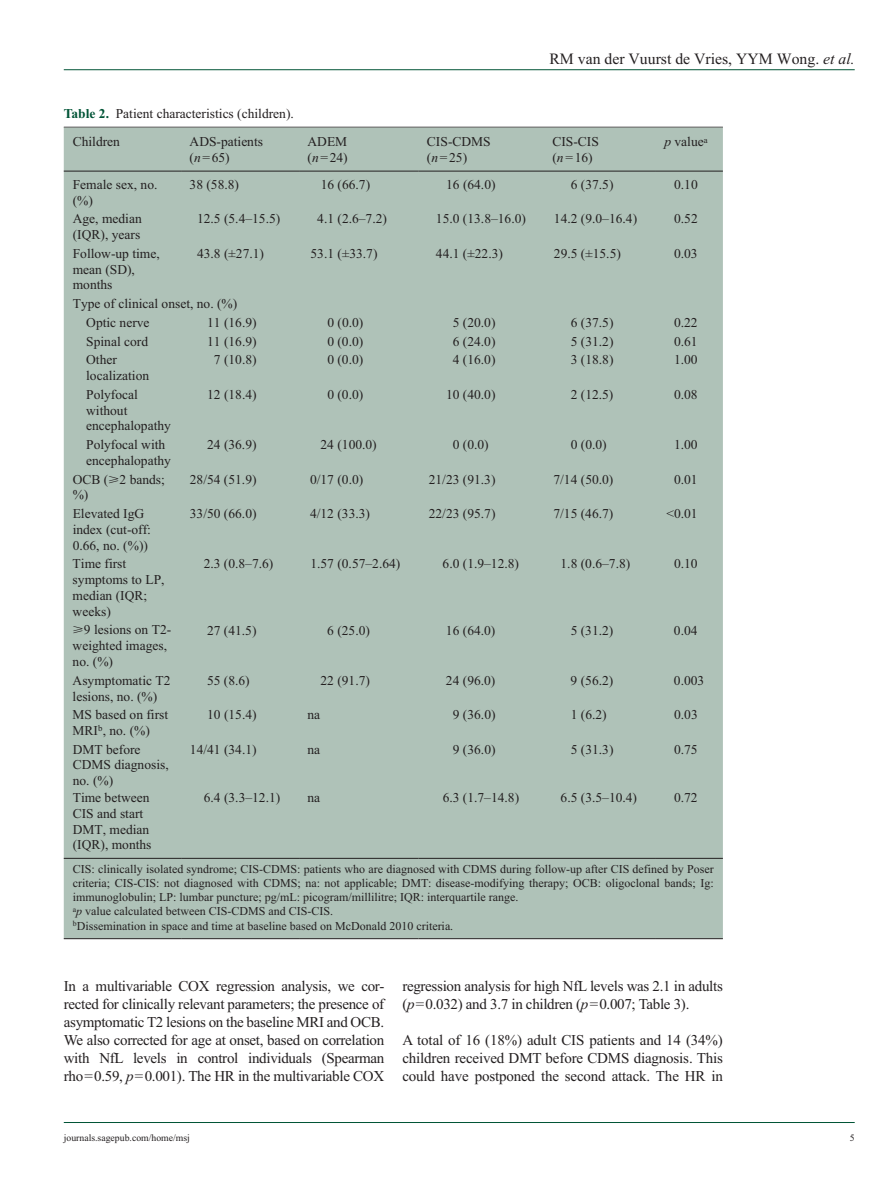
<style>
.page{position:relative;width:893px;height:1191px;background:#fff}
.page>*{position:absolute;margin:0;border:0;box-sizing:border-box;transform-origin:0 0}
.t1{font:15.75px "Times New Roman";color:#231f20}
.t2{font:15px/18px "Times New Roman";letter-spacing:-.02em;color:#231f20;text-align:justify}
.t3{font:13.5px/15.8px "Times New Roman";color:#231f20}
.t4{font:12px/14.2px "Times New Roman";color:#231f20}
.t5{font:9.75px "Times New Roman";color:#231f20}
.s1{font-style:italic}
.s2{font-weight:700;color:#015436}
</style>
<div class="page">
<hr style="left:64px;top:69px;width:791px;height:1px;background:#015436">
<hr style="left:64px;top:1122px;width:791px;height:1px;background:#015436">
<hr style="left:64px;top:127px;width:659px;height:1px;background:#231f20">
<div style="left:64px;top:128px;width:659px;height:810px;background:#afc2b8"></div>
<hr style="left:64px;top:171px;width:117px;height:1px;background:#231f20">
<hr style="left:181px;top:171px;width:118px;height:1px;background:#231f20">
<hr style="left:299px;top:171px;width:120px;height:1px;background:#231f20">
<hr style="left:419px;top:171px;width:125px;height:1px;background:#231f20">
<hr style="left:544px;top:171px;width:112px;height:1px;background:#231f20">
<hr style="left:656px;top:171px;width:67px;height:1px;background:#231f20">
<hr style="left:64px;top:858px;width:117px;height:1px;background:#231f20">
<hr style="left:181px;top:858px;width:118px;height:1px;background:#231f20">
<hr style="left:299px;top:858px;width:120px;height:1px;background:#231f20">
<hr style="left:419px;top:858px;width:125px;height:1px;background:#231f20">
<hr style="left:544px;top:858px;width:112px;height:1px;background:#231f20">
<hr style="left:656px;top:858px;width:67px;height:1px;background:#231f20">
<hr style="left:64px;top:938px;width:117px;height:1px;background:#231f20">
<hr style="left:181px;top:938px;width:118px;height:1px;background:#231f20">
<hr style="left:299px;top:938px;width:120px;height:1px;background:#231f20">
<hr style="left:419px;top:938px;width:125px;height:1px;background:#231f20">
<hr style="left:544px;top:938px;width:112px;height:1px;background:#231f20">
<hr style="left:656px;top:938px;width:67px;height:1px;background:#231f20">
<p class="t1" style="left:549px;top:50px;width:307px">RM van der Vuurst de Vries, YYM Wong. <span class="s1">et al.</span></p>
<p class="t3" style="left:73px;top:99px;width:223px;line-height:28.5px;text-indent:-9px"><span class="s2">Table 2.</span> Patient characteristics (children).<br>Children</p>
<p class="t3" style="left:190px;top:134px;width:75px">ADS-patients (<span class="s1">n</span>=65)</p>
<p class="t3" style="left:308px;top:134px;width:42px">ADEM (<span class="s1">n</span>=24)</p>
<p class="t3" style="left:427px;top:134px;width:65px">CIS-CDMS (<span class="s1">n</span>=25)</p>
<p class="t3" style="left:552px;top:134px;width:48px">CIS-CIS (<span class="s1">n</span>=16)</p>
<p class="t3" style="left:664px;top:134px;width:45px"><span class="s1">p</span> value<sup>a</sup></p>
<p class="t3" style="left:73px;top:176px;width:86px">Female sex, no. (%)</p>
<p class="t3" style="left:190px;top:176px;width:51px">38 (58.8)</p>
<p class="t3" style="left:321px;top:176px;width:51px">16 (66.7)</p>
<p class="t3" style="left:446px;top:176px;width:51px">16 (64.0)</p>
<p class="t3" style="left:571px;top:176px;width:44px">6 (37.5)</p>
<p class="t3" style="left:674px;top:176px;width:25px">0.10</p>
<p class="t3" style="left:73px;top:211px;width:70px">Age, median (IQR), years</p>
<p class="t3" style="left:197px;top:211px;width:85px">12.5 (5.4–15.5)</p>
<p class="t3" style="left:317px;top:211px;width:71px">4.1 (2.6–7.2)</p>
<p class="t3" style="left:436px;top:211px;width:91px">15.0 (13.8–16.0)</p>
<p class="t3" style="left:554px;top:211px;width:85px">14.2 (9.0–16.4)</p>
<p class="t3" style="left:674px;top:211px;width:25px">0.52</p>
<p class="t3" style="left:73px;top:245px;width:89px">Follow-up time, mean (SD), months</p>
<p class="t3" style="left:197px;top:245px;width:69px">43.8 (±27.1)</p>
<p class="t3" style="left:310px;top:245px;width:69px">53.1 (±33.7)</p>
<p class="t3" style="left:436px;top:245px;width:69px">44.1 (±22.3)</p>
<p class="t3" style="left:554px;top:245px;width:69px">29.5 (±15.5)</p>
<p class="t3" style="left:674px;top:245px;width:25px">0.03</p>
<p class="t3" style="left:86px;top:294px;width:153px;line-height:18.8px;text-indent:-14px">Type of clinical onset, no. (%)<br>Optic nerve</p>
<p class="t3" style="left:207px;top:314px;width:51px">11 (16.9)</p>
<p class="t3" style="left:327px;top:314px;width:37px">0 (0.0)</p>
<p class="t3" style="left:453px;top:314px;width:44px">5 (20.0)</p>
<p class="t3" style="left:571px;top:314px;width:44px">6 (37.5)</p>
<p class="t3" style="left:674px;top:314px;width:25px">0.22</p>
<p class="t3" style="left:86px;top:333px;width:63px">Spinal cord</p>
<p class="t3" style="left:207px;top:333px;width:51px">11 (16.9)</p>
<p class="t3" style="left:327px;top:333px;width:37px">0 (0.0)</p>
<p class="t3" style="left:453px;top:333px;width:44px">6 (24.0)</p>
<p class="t3" style="left:571px;top:333px;width:44px">5 (31.2)</p>
<p class="t3" style="left:674px;top:333px;width:25px">0.61</p>
<p class="t3" style="left:86px;top:352px;width:64px">Other localization</p>
<p class="t3" style="left:214px;top:352px;width:44px">7 (10.8)</p>
<p class="t3" style="left:327px;top:352px;width:37px">0 (0.0)</p>
<p class="t3" style="left:453px;top:352px;width:44px">4 (16.0)</p>
<p class="t3" style="left:571px;top:352px;width:44px">3 (18.8)</p>
<p class="t3" style="left:674px;top:352px;width:25px">1.00</p>
<p class="t3" style="left:86px;top:386px;width:86px">Polyfocal without encephalopathy</p>
<p class="t3" style="left:207px;top:386px;width:51px">12 (18.4)</p>
<p class="t3" style="left:327px;top:386px;width:37px">0 (0.0)</p>
<p class="t3" style="left:446px;top:386px;width:51px">10 (40.0)</p>
<p class="t3" style="left:571px;top:386px;width:44px">2 (12.5)</p>
<p class="t3" style="left:674px;top:386px;width:25px">0.08</p>
<p class="t3" style="left:86px;top:437px;width:86px">Polyfocal with encephalopathy</p>
<p class="t3" style="left:207px;top:437px;width:51px">24 (36.9)</p>
<p class="t3" style="left:321px;top:437px;width:58px">24 (100.0)</p>
<p class="t3" style="left:453px;top:437px;width:37px">0 (0.0)</p>
<p class="t3" style="left:571px;top:437px;width:37px">0 (0.0)</p>
<p class="t3" style="left:674px;top:437px;width:25px">1.00</p>
<p class="t3" style="left:73px;top:471px;width:94px">OCB (⩾2 bands; %)</p>
<p class="t3" style="left:190px;top:471px;width:68px">28/54 (51.9)</p>
<p class="t3" style="left:310px;top:471px;width:55px">0/17 (0.0)</p>
<p class="t3" style="left:429px;top:471px;width:68px">21/23 (91.3)</p>
<p class="t3" style="left:553px;top:471px;width:61px">7/14 (50.0)</p>
<p class="t3" style="left:674px;top:471px;width:25px">0.01</p>
<p class="t3" style="left:73px;top:506px;width:80px">Elevated IgG index (cut-off:<br>0.66, no. (%))</p>
<p class="t3" style="left:190px;top:506px;width:68px">33/50 (66.0)</p>
<p class="t3" style="left:310px;top:506px;width:61px">4/12 (33.3)</p>
<p class="t3" style="left:429px;top:506px;width:68px">22/23 (95.7)</p>
<p class="t3" style="left:553px;top:506px;width:61px">7/15 (46.7)</p>
<p class="t3" style="left:666px;top:506px;width:33px">&lt;0.01</p>
<p class="t3" style="left:73px;top:556px;width:93px">Time first symptoms to LP, median (IQR; weeks)</p>
<p class="t3" style="left:204px;top:556px;width:71px">2.3 (0.8–7.6)</p>
<p class="t3" style="left:310px;top:556px;width:91px">1.57 (0.57–2.64)</p>
<p class="t3" style="left:443px;top:556px;width:78px">6.0 (1.9–12.8)</p>
<p class="t3" style="left:561px;top:556px;width:71px">1.8 (0.6–7.8)</p>
<p class="t3" style="left:674px;top:556px;width:25px">0.10</p>
<p class="t3" style="left:73px;top:622px;width:100px">⩾9 lesions on T2- weighted images, no. (%)</p>
<p class="t3" style="left:207px;top:622px;width:51px">27 (41.5)</p>
<p class="t3" style="left:327px;top:622px;width:44px">6 (25.0)</p>
<p class="t3" style="left:446px;top:622px;width:51px">16 (64.0)</p>
<p class="t3" style="left:571px;top:622px;width:44px">5 (31.2)</p>
<p class="t3" style="left:674px;top:622px;width:25px">0.04</p>
<p class="t3" style="left:73px;top:672px;width:99px">Asymptomatic T2 lesions, no. (%)</p>
<p class="t3" style="left:207px;top:672px;width:44px">55 (8.6)</p>
<p class="t3" style="left:320px;top:672px;width:51px">22 (91.7)</p>
<p class="t3" style="left:446px;top:672px;width:51px">24 (96.0)</p>
<p class="t3" style="left:571px;top:672px;width:44px">9 (56.2)</p>
<p class="t3" style="left:674px;top:672px;width:32px">0.003</p>
<p class="t3" style="left:73px;top:707px;width:97px">MS based on first<br>MRI<sup>b</sup>, no. (%)</p>
<p class="t3" style="left:207px;top:706px;width:51px">10 (15.4)</p>
<p class="t3" style="left:308px;top:706px;width:14px">na</p>
<p class="t3" style="left:453px;top:706px;width:44px">9 (36.0)</p>
<p class="t3" style="left:571px;top:706px;width:37px">1 (6.2)</p>
<p class="t3" style="left:674px;top:706px;width:25px">0.03</p>
<p class="t3" style="left:73px;top:741px;width:98px">DMT before<br>CDMS diagnosis, no. (%)</p>
<p class="t3" style="left:190px;top:741px;width:68px">14/41 (34.1)</p>
<p class="t3" style="left:307px;top:741px;width:14px">na</p>
<p class="t3" style="left:453px;top:741px;width:44px">9 (36.0)</p>
<p class="t3" style="left:571px;top:741px;width:44px">5 (31.3)</p>
<p class="t3" style="left:674px;top:741px;width:25px">0.75</p>
<p class="t3" style="left:73px;top:789px;width:80px">Time between<br>CIS and start<br>DMT, median (IQR), months</p>
<p class="t3" style="left:204px;top:789px;width:78px">6.4 (3.3–12.1)</p>
<p class="t3" style="left:307px;top:789px;width:14px">na</p>
<p class="t3" style="left:443px;top:789px;width:78px">6.3 (1.7–14.8)</p>
<p class="t3" style="left:561px;top:789px;width:78px">6.5 (3.5–10.4)</p>
<p class="t3" style="left:674px;top:789px;width:25px">0.72</p>
<p class="t4" style="left:73px;top:861px;width:643px">CIS: clinically isolated syndrome; CIS-CDMS: patients who are diagnosed with CDMS during follow-up after CIS defined by Poser criteria; CIS-CIS: not diagnosed with CDMS; na: not applicable; DMT: disease-modifying therapy; OCB: oligoclonal bands; Ig: immunoglobulin; LP: lumbar puncture; pg/mL: picogram/millilitre; IQR: interquartile range.<br><sup>a</sup><span class="s1">p</span> value calculated between CIS-CDMS and CIS-CIS.<br><sup>b</sup>Dissemination in space and time at baseline based on McDonald 2010 criteria.</p>
<p class="t2" style="left:64px;top:977px;width:322px">In a multivariable COX regression analysis, we cor&shy;rected for clinically relevant parameters; the presence of asymptomatic T2 lesions on the baseline MRI and OCB.<br>We also corrected for age at onset, based on correlation with NfL levels in control individuals (Spearman rho=0.59, <span class="s1">p</span>=0.001). The HR in the multivariable COX</p>
<p class="t2" style="left:402px;top:977px;width:322px">regression analysis for high NfL levels was 2.1 in adults (<span class="s1">p</span>=0.032) and 3.7 in children (<span class="s1">p</span>=0.007; Table 3).</p>
<p class="t2" style="left:402px;top:1031px;width:322px">A total of 16 (18%) adult CIS patients and 14 (34%) children received DMT before CDMS diagnosis. This could have postponed the second attack. The HR in</p>
<p class="t5" style="left:64px;top:1132px;width:128px">journals.sagepub.com/home/msj</p>
<p class="t5" style="left:850px;top:1132px;width:6px">5</p>
</div>
